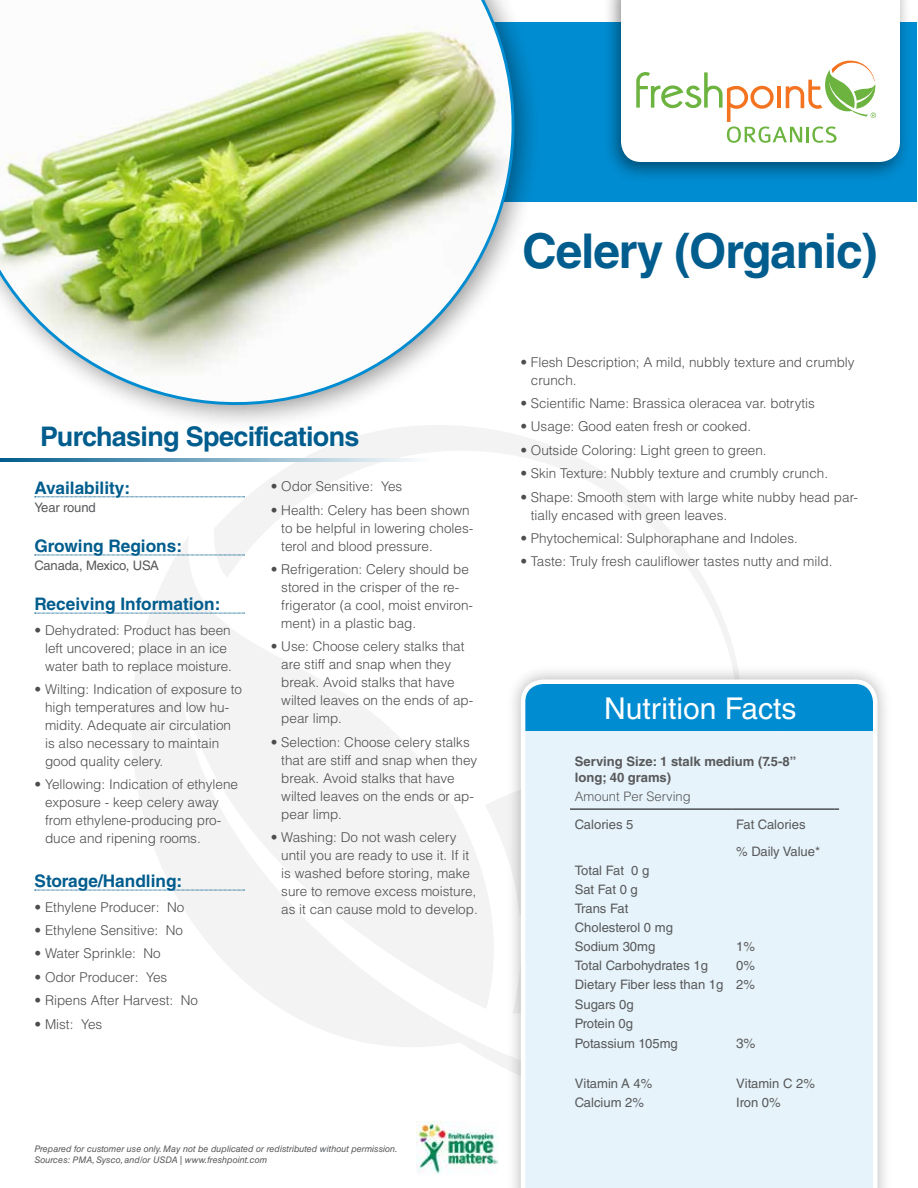
<style>
.page{position:relative;width:918px;height:1188px;background:#fff}
.page>*{position:absolute;margin:0;border:0;box-sizing:border-box;transform-origin:0 0}
.t1{font:700 48px "Helvetica LT Std";letter-spacing:-.025em;color:#005d8d}
.t2{font:30px "Helvetica LT Std";color:#fff}
.t3{font:700 27px "Helvetica LT Std";letter-spacing:-.025em;color:#005d8d}
.t4{font:700 17.25px "Helvetica LT Std";color:#005d8d}
.t5{font:300 13.5px/18px "Helvetica LT Std";color:#4d4d4f}
.t6{font:13.5px "Helvetica LT Std";color:#58595b}
.t7{font:13.05px/19px "Helvetica LT Std";color:#58595b}
.t8{font:700 13.05px/16.5px "Helvetica LT Std";color:#58595b}
.t9{font:300 13.05px "Helvetica LT Std";color:#58595b}
.t10{font:italic 9px/12px "Helvetica LT Std";color:#58595b}
</style>
<div class="page">
<svg style="left:131px;top:538px;width:375px;height:530px;fill:#f3f3f3"></svg>
<svg style="left:212px;top:443px;width:525px;height:244px"></svg>
<div style="left:506px;top:664px;width:387px;height:524px;background:#000;opacity:.3"></div>
<svg style="left:521px;top:680px;width:356px;height:508px;background:#deeff8"></svg>
<div style="left:594px;top:685px;width:213px;height:47px;background:#008cd1"></div>
<svg style="left:0;top:459px;width:430px;height:3px"></svg>
<div style="left:0;top:22px;width:916px;height:180px;background:#008cd1"></div>
<div style="left:602px;top:0;width:310px;height:183px;background:#000;opacity:.45"></div>
<div style="left:621px;top:0;width:279px;height:162px;background:#fff"></div>
<svg style="left:636px;top:61px;width:240px;height:82px;background:#ebeedb"></svg>
<img style="left:417px;top:1121px;width:81px;height:53px">
<hr style="left:570px;top:809px;width:161px;height:1px;background:#000">
<hr style="left:731px;top:809px;width:104px;height:1px;background:#000">
<img style="left:0;top:0;width:542px;height:443px">
<svg style="left:35px;top:497px;width:210px;height:1px"></svg>
<svg style="left:35px;top:555px;width:210px;height:1px"></svg>
<svg style="left:35px;top:613px;width:210px;height:1px"></svg>
<svg style="left:35px;top:890px;width:210px;height:1px"></svg>
<h3 class="t3" style="left:40px;top:420px;width:321px">Purchasing Specifications</h3>
<p class="t4" style="left:34px;top:477px;width:97px">Availability:</p>
<p class="t7" style="left:34px;top:498px;width:63px">Year round</p>
<p class="t4" style="left:34px;top:535px;width:149px">Growing Regions:</p>
<p class="t7" style="left:34px;top:556px;width:126px">Canada, Mexico, USA</p>
<p class="t4" style="left:34px;top:594px;width:187px">Receiving Information:</p>
<p class="t5" style="left:45px;top:621px;width:189px;text-indent:-11px">• Dehydrated: Product has been left uncovered; place in an ice water bath to replace moisture.</p>
<p class="t5" style="left:45px;top:680px;width:199px;text-indent:-11px">• Wilting: Indication of exposure to high temperatures and low hu&shy;midity. Adequate air circulation is also necessary to maintain good quality celery.</p>
<p class="t5" style="left:45px;top:776px;width:195px;text-indent:-11px">• Yellowing: Indication of ethylene exposure - keep celery away from ethylene-producing pro&shy;duce and ripening rooms.</p>
<p class="t4" style="left:34px;top:871px;width:149px">Storage/Handling:</p>
<p class="t5" style="left:34px;top:898px;width:151px">• Ethylene Producer: No</p>
<p class="t5" style="left:34px;top:921px;width:150px">• Ethylene Sensitive: No</p>
<p class="t5" style="left:34px;top:945px;width:128px">• Water Sprinkle: No</p>
<p class="t5" style="left:34px;top:968px;width:134px">• Odor Producer: Yes</p>
<p class="t5" style="left:34px;top:991px;width:165px">• Ripens After Harvest: No</p>
<p class="t5" style="left:34px;top:1015px;width:69px">• Mist: Yes</p>
<p class="t5" style="left:271px;top:477px;width:133px">• Odor Sensitive: Yes</p>
<p class="t5" style="left:281px;top:501px;width:194px;text-indent:-11px">• Health: Celery has been shown to be helpful in lowering choles&shy;terol and blood pressure.</p>
<p class="t5" style="left:281px;top:560px;width:193px;text-indent:-11px">• Refrigeration: Celery should be stored in the crisper of the re&shy;frigerator (a cool, moist environ&shy;ment) in a plastic bag.</p>
<p class="t5" style="left:281px;top:638px;width:194px;text-indent:-11px">• Use: Choose celery stalks that are stiff and snap when they break. Avoid stalks that have wilted leaves on the ends of ap&shy;pear limp.</p>
<p class="t5" style="left:281px;top:733px;width:198px;text-indent:-11px">• Selection: Choose celery stalks that are stiff and snap when they break. Avoid stalks that have wilted leaves on the ends or ap&shy;pear limp.</p>
<p class="t5" style="left:281px;top:828px;width:198px;text-indent:-11px">• Washing: Do not wash celery until you are ready to use it. If it is washed before storing, make sure to remove excess moisture, as it can cause mold to develop.</p>
<p class="t10" style="left:34px;top:1142px;width:365px">Prepared for customer use only. May not be duplicated or redistributed without permission.<br>Sources: PMA, Sysco, and/or USDA | www.freshpoint.com</p>
<h1 class="t1" style="left:522px;top:222px;width:357px">Celery (Organic)</h1>
<p class="t5" style="left:531px;top:353px;width:325px;text-indent:-11px">• Flesh Description; A mild, nubbly texture and crumbly crunch.</p>
<p class="t5" style="left:520px;top:394px;width:296px">• Scientific Name: Brassica oleracea var. botrytis</p>
<p class="t5" style="left:520px;top:418px;width:232px">• Usage: Good eaten fresh or cooked.</p>
<p class="t5" style="left:520px;top:441px;width:248px">• Outside Coloring: Light green to green.</p>
<p class="t5" style="left:520px;top:464px;width:309px">• Skin Texture: Nubbly texture and crumbly crunch.</p>
<p class="t5" style="left:531px;top:488px;width:329px;text-indent:-11px">• Shape: Smooth stem with large white nubby head par&shy;tially encased with green leaves.</p>
<p class="t5" style="left:520px;top:529px;width:279px">• Phytochemical: Sulphoraphane and Indoles.</p>
<p class="t5" style="left:520px;top:553px;width:314px">• Taste: Truly fresh cauliflower tastes nutty and mild.</p>
<h2 class="t2" style="left:604px;top:691px;width:194px">Nutrition Facts</h2>
<p class="t8" style="left:575px;top:753px;width:223px">Serving Size: 1 stalk medium (7.5-8” long; 40 grams)</p>
<p class="t9" style="left:575px;top:789px;width:118px">Amount Per Serving</p>
<p class="t7" style="left:575px;top:815px;width:60px">Calories 5</p>
<p class="t7" style="left:736px;top:812px;width:86px;line-height:26.2px">Fat Calories % Daily Value*</p>
<p class="t7" style="left:575px;top:861px;width:100px">Total Fat 0 g<br>Sat Fat 0 g<br>Trans Fat<br>Cholesterol 0 mg<br>Sodium 30mg</p>
<p class="t7" style="left:736px;top:937px;width:20px">1%</p>
<p class="t7" style="left:575px;top:956px;width:135px">Total Carbohydrates 1g</p>
<p class="t7" style="left:575px;top:956px;width:182px;line-height:19.5px;text-indent:161px">0%<br>Dietary Fiber less than 1g 2%<br>Sugars 0g<br>Protein 0g<br>Potassium 105mg</p>
<p class="t6" style="left:736px;top:1036px;width:21px">3%</p>
<p class="t7" style="left:575px;top:1074px;width:79px">Vitamin A 4%</p>
<p class="t7" style="left:736px;top:1074px;width:80px">Vitamin C 2%</p>
<p class="t7" style="left:575px;top:1093px;width:71px">Calcium 2%</p>
<p class="t7" style="left:736px;top:1093px;width:46px">Iron 0%</p>
</div>
